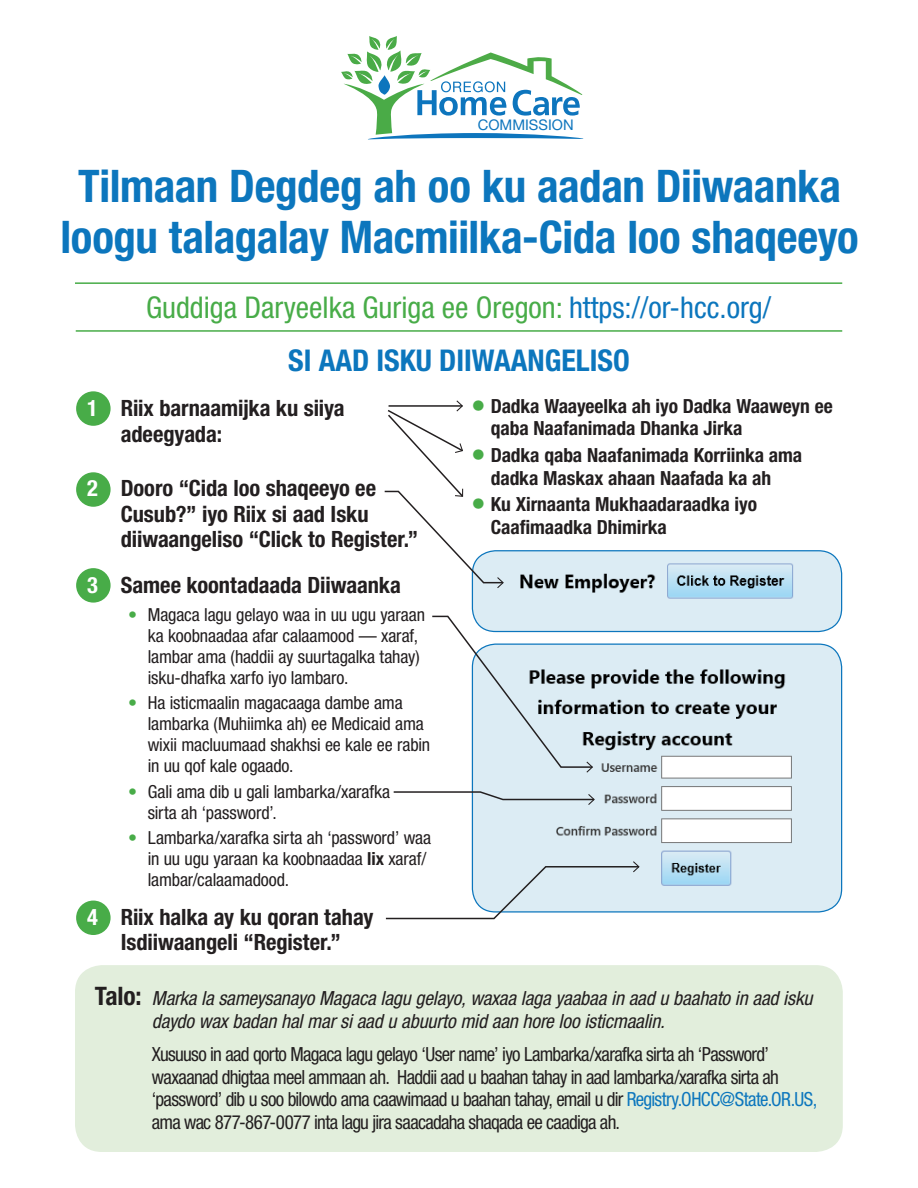
<style>
.page{position:relative;width:918px;height:1188px;background:#fff}
.page>*{position:absolute;margin:0;border:0;box-sizing:border-box;transform-origin:0 0}
.Headline{font:700 condensed 45px/51px "Helvetica Neue LT Std";letter-spacing:-.01em;color:#0c76bd;text-align:center}
.t1{font:condensed 30px "Helvetica Neue LT Std";color:#48ac48}
.t2{font:700 condensed 30px "Helvetica Neue LT Std";color:#0c76bd}
.t3{font:700 condensed 22.5px/25.5px "Helvetica Neue LT Std";letter-spacing:-.005em;color:#231f20}
.list{font:condensed 19.5px/22.5px "Helvetica Neue LT Std";letter-spacing:-.035em;color:#231f20}
.list-2{font:700 condensed 19.5px/22.5px "Helvetica Neue LT Std";letter-spacing:-.005em;color:#231f20}
.list-3{font:italic condensed 19.5px/22.5px "Helvetica Neue LT Std";letter-spacing:-.005em;color:#231f20}
.Green_Bullet_14_16_0{font:condensed 18px/21px "Helvetica Neue LT Std";letter-spacing:-.005em;color:#231f20}
.t4{font:14.7px "Helvetica Neue LT Std";color:#0d75bd}
.s1{color:#0c76bd}
.s2{font-size:29.25px;color:#48ac48}
.s3{color:#fff}
.s4{color:#48ac48}
.s5{font-weight:700}
.s6{font-weight:700;font-style:normal;font-size:25.5px}
</style>
<div class="page">
<div style="left:75px;top:965px;width:768px;height:187px;background:#e2eedc;border-radius:27px"></div>
<div style="left:76px;top:472px;width:35px;height:35px;background:#48ac48;border-radius:50%"></div>
<div style="left:76px;top:568px;width:35px;height:35px;background:#48ac48;border-radius:50%"></div>
<div style="left:76px;top:901px;width:35px;height:34px;background:#48ac48;border-radius:50%"></div>
<div style="left:76px;top:391px;width:35px;height:35px;background:#48ac48;border-radius:50%"></div>
<svg style="left:341px;top:36px;width:242px;height:104px"></svg>
<img style="left:474px;top:644px;width:368px;height:267px">
<hr style="left:75px;top:282px;width:767px;height:2px;background:#48ac48">
<img style="left:472px;top:551px;width:370px;height:81px">
<div style="left:472px;top:550px;width:370px;height:82px;border:1px solid #0c76bd;border-radius:23px"></div>
<svg style="left:432px;top:615px;width:162px;height:159px"></svg>
<svg style="left:393px;top:791px;width:203px;height:15px"></svg>
<svg style="left:385px;top:860px;width:255px;height:60px"></svg>
<hr style="left:76px;top:330px;width:766px;height:2px;background:#48ac48">
<svg style="left:384px;top:400px;width:121px;height:189px"></svg>
<p class="t4" style="left:478px;top:116px;width:97px">COMMISSION</p>
<p class="Headline" style="left:61px;top:160px;width:800px">Tilmaan Degdeg ah oo ku aadan Diiwaanka loogu talagalay Macmiilka-Cida loo shaqeeyo</p>
<p class="t1" style="left:146px;top:290px;width:627px">Guddiga Daryeelka Guriga ee Oregon: <span class="s1">https://or-hcc.org/</span></p>
<p class="t2" style="left:288px;top:342px;width:343px">SI AAD ISKU DIIWAANGELISO</p>
<p class="list-2" style="left:491px;top:394px;width:344px;text-indent:-20px"><span class="s2">•</span> Dadka Waayeelka ah iyo Dadka Waaweyn ee qaba Naafanimada Dhanka Jirka</p>
<p class="list-2" style="left:471px;top:444px;width:333px;text-align:center"><span class="s2">•</span> Dadka qaba Naafanimada Korriinka ama dadka Maskax ahaan Naafada ka ah</p>
<p class="list-2" style="left:491px;top:493px;width:268px;text-indent:-20px"><span class="s2">•</span> Ku Xirnaanta Mukhaadaraadka iyo<br>Caafimaadka Dhimirka</p>
<p class="t3" style="left:121px;top:395px;width:226px;text-indent:-34px"><span class="s3">1</span> Riix barnaamijka ku siiya adeegyada:</p>
<p class="t3" style="left:121px;top:475px;width:299px;text-indent:-34px"><span class="s3">2</span> Dooro “Cida loo shaqeeyo ee<br>Cusub?” iyo Riix si aad Isku diiwaangeliso “Click to Register.”</p>
<p class="t3" style="left:87px;top:572px;width:315px"><span class="s3">3</span> Samee koontadaada Diiwaanka</p>
<p class="Green_Bullet_14_16_0" style="left:148px;top:604px;width:279px;text-indent:-20px"><span class="s4">•</span> Magaca lagu gelayo waa in uu ugu yaraan ka koobnaadaa afar calaamood — xaraf, lambar ama (haddii ay suurtagalka tahay) isku-dhafka xarfo iyo lambaro.</p>
<p class="Green_Bullet_14_16_0" style="left:148px;top:692px;width:284px;text-indent:-20px"><span class="s4">•</span> Ha isticmaalin magacaaga dambe ama lambarka (Muhiimka ah) ee Medicaid ama wixii macluumaad shakhsi ee kale ee rabin in uu qof kale ogaado.</p>
<p class="Green_Bullet_14_16_0" style="left:148px;top:781px;width:244px;text-indent:-20px"><span class="s4">•</span> Gali ama dib u gali lambarka/xarafka sirta ah ‘password’.</p>
<p class="Green_Bullet_14_16_0" style="left:148px;top:827px;width:285px;text-indent:-20px"><span class="s4">•</span> Lambarka/xarafka sirta ah ‘password’ waa in uu ugu yaraan ka koobnaadaa <span class="s5">lix</span> xaraf/ lambar/calaamadood.</p>
<p class="t3" style="left:87px;top:904px;width:288px;text-align:center"><span class="s3">4</span> Riix halka ay ku qoran tahay<br>Isdiiwaangeli “Register.”</p>
<p class="list-3" style="left:152px;top:988px;width:662px;text-indent:-57px"><span class="s6">Talo:</span> Marka la sameysanayo Magaca lagu gelayo, waxaa laga yaabaa in aad u baahato in aad isku daydo wax badan hal mar si aad u abuurto mid aan hore loo isticmaalin.</p>
<p class="list" style="left:152px;top:1043px;width:667px">Xusuuso in aad qorto Magaca lagu gelayo ‘User name’ iyo Lambarka/xarafka sirta ah ‘Password’ waxaanad dhigtaa meel ammaan ah. Haddii aad u baahan tahay in aad lambarka/xarafka sirta ah ‘password’ dib u soo bilowdo ama caawimaad u baahan tahay, email u dir <span class="s1">Registry.OHCC@State.OR.US, </span>ama wac 877-867-0077 inta lagu jira saacadaha shaqada ee caadiga ah.</p>
</div>
